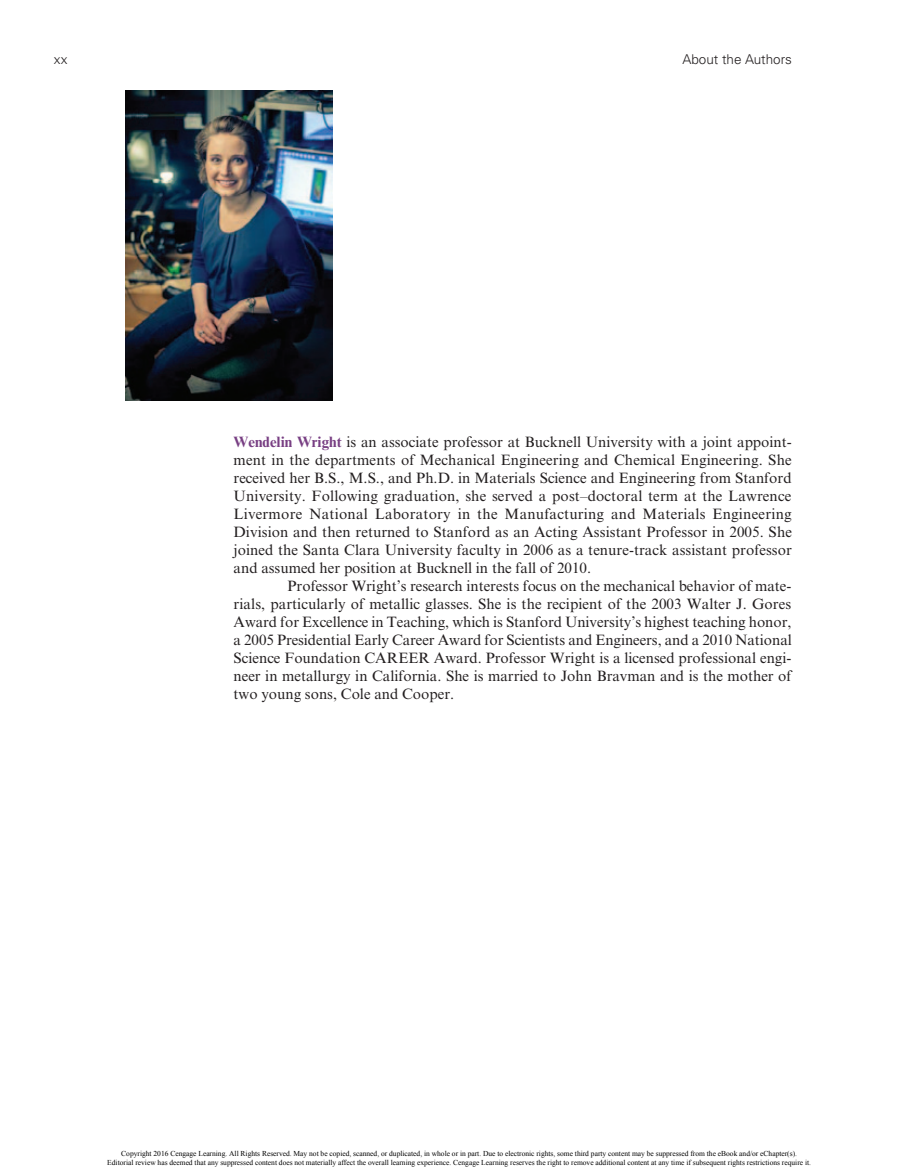
<style>
.page{position:relative;width:918px;height:1175px;background:#fff}
.page>*{position:absolute;margin:0;border:0;box-sizing:border-box;transform-origin:0 0}
.t1{font:15px "Times New Roman MT Std";color:#231f20}
.t2{font:300 13.5px "Univers LT Std";color:#231f20}
.t3{font:7.5px/9px "Times New Roman";color:#000;text-align:center}
.s1{font-weight:700;color:#783f83}
</style>
<div class="page">
<img style="left:126px;top:90px;width:206px;height:310px">
<p class="t2" style="left:54px;top:51px;width:15px">xx</p>
<p class="t2" style="left:682px;top:51px;width:111px">About the Authors</p>
<p class="t1" style="left:234px;top:433px;width:560px"><span class="s1">Wendelin Wright</span> is an associate professor at Bucknell University with a joint appoint-</p>
<p class="t1" style="left:234px;top:451px;width:560px">ment in the departments of Mechanical Engineering and Chemical Engineering. She</p>
<p class="t1" style="left:234px;top:469px;width:560px">received her B.S., M.S., and Ph.D. in Materials Science and Engineering from Stanford</p>
<p class="t1" style="left:234px;top:487px;width:559px">University. Following graduation, she served a post–doctoral term at the Lawrence</p>
<p class="t1" style="left:234px;top:505px;width:560px">Livermore National Laboratory in the Manufacturing and Materials Engineering</p>
<p class="t1" style="left:234px;top:523px;width:560px">Division and then returned to Stanford as an Acting Assistant Professor in 2005. She</p>
<p class="t1" style="left:234px;top:541px;width:560px">joined the Santa Clara University faculty in 2006 as a tenure-track assistant professor</p>
<p class="t1" style="left:234px;top:559px;width:359px">and assumed her position at Bucknell in the fall of 2010.</p>
<p class="t1" style="left:288px;top:577px;width:505px">Professor Wright’s research interests focus on the mechanical behavior of mate-</p>
<p class="t1" style="left:234px;top:595px;width:559px">rials, particularly of metallic glasses. She is the recipient of the 2003 Walter J. Gores</p>
<p class="t1" style="left:234px;top:613px;width:559px">Award for Excellence in Teaching, which is Stanford University’s highest teaching honor,</p>
<p class="t1" style="left:234px;top:631px;width:560px">a 2005 Presidential Early Career Award for Scientists and Engineers, and a 2010 National</p>
<p class="t1" style="left:234px;top:649px;width:559px">Science Foundation CAREER Award. Professor Wright is a licensed professional engi-</p>
<p class="t1" style="left:234px;top:667px;width:559px">neer in metallurgy in California. She is married to John Bravman and is the mother of</p>
<p class="t1" style="left:234px;top:685px;width:222px">two young sons, Cole and Cooper.</p>
<p class="t3" style="left:107px;top:1149px;width:705px">Copyright 2016 Cengage Learning. All Rights Reserved. May not be copied, scanned, or duplicated, in whole or in part. Due to electronic rights, some third party content may be suppressed from the eBook and/or eChapter(s).<br>Editorial review has deemed that any suppressed content does not materially affect the overall learning experience. Cengage Learning reserves the right to remove additional content at any time if subsequent rights restrictions require it.</p>
</div>
